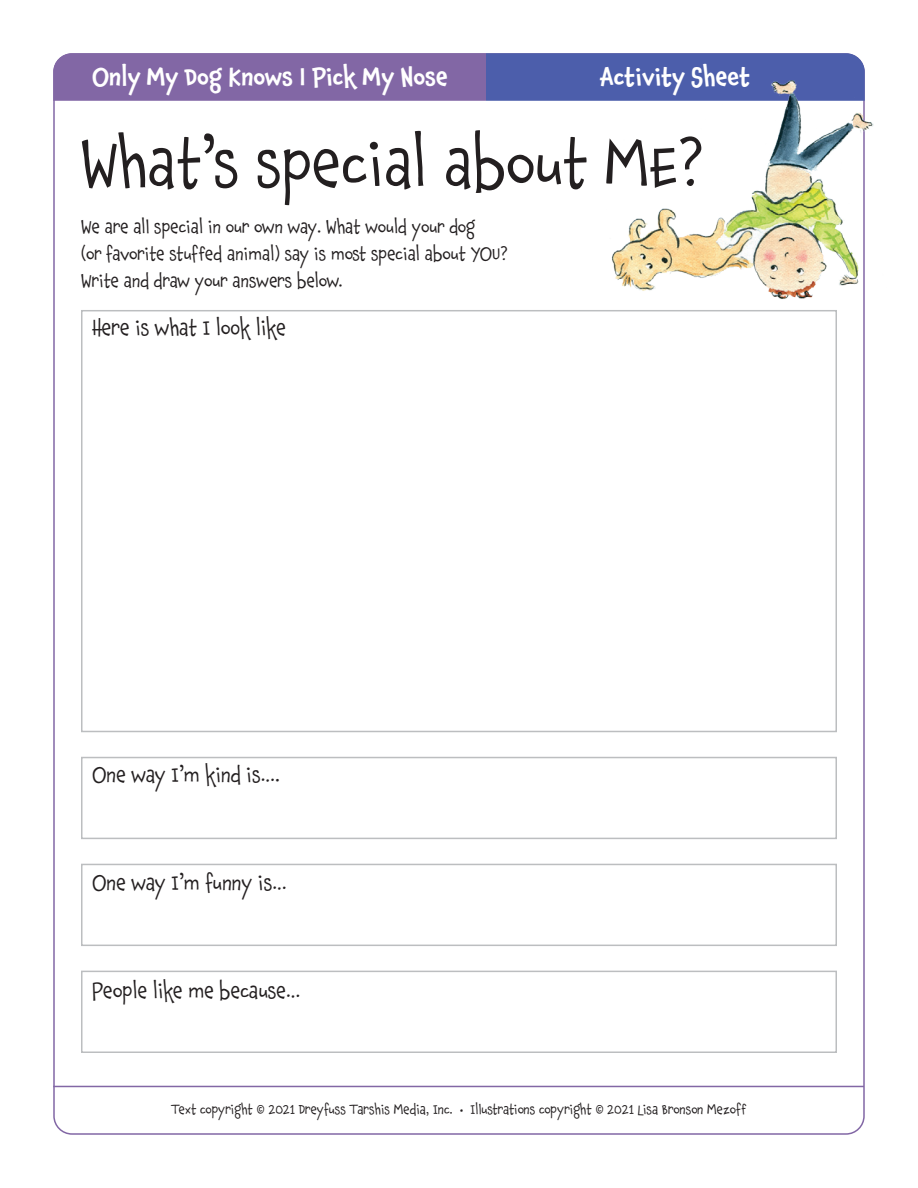
<style>
.page{position:relative;width:918px;height:1188px;background:#fff}
.page>*{position:absolute;margin:0;border:0;box-sizing:border-box;transform-origin:0 0}
.t1{font:63px "Chaloops";color:#231f20}
.t2{font:500 24px "Chaloops";color:#fff}
.t3{font:21px "Chaloops";color:#231f20}
.t4{font:18px/27px "Chaloops";color:#231f20}
.t5{font:13.5px "Chaloops";color:#231f20}
</style>
<div class="page">
<hr style="left:53px;top:1086px;width:811px;height:1px;background:#8267a5">
<svg style="left:53px;top:53px;width:812px;height:49px;background:#7468a9"></svg>
<div style="left:81px;top:310px;width:756px;height:422px;border:2px solid #bcbec0"></div>
<div style="left:81px;top:757px;width:756px;height:82px;border:2px solid #bcbec0"></div>
<div style="left:81px;top:864px;width:756px;height:82px;border:2px solid #bcbec0"></div>
<div style="left:81px;top:971px;width:756px;height:82px;border:2px solid #bcbec0"></div>
<img style="left:586px;top:71px;width:288px;height:239px">
<h2 class="t2" style="left:92px;top:57px;width:357px">Only My Dog Knows I Pick My Nose</h2>
<h2 class="t2" style="left:600px;top:57px;width:151px">Activity Sheet</h2>
<h1 class="t1" style="left:81px;top:112px;width:624px">What’s special about ME?</h1>
<p class="t4" style="left:81px;top:213px;width:428px">We are all special in our own way. What would your dog<br>(or favorite stuffed animal) say is most special about YOU?<br>Write and draw your answers below.</p>
<p class="t3" style="left:92px;top:310px;width:196px">Here is what I look like</p>
<p class="t3" style="left:92px;top:757px;width:190px">One way I’m kind is….</p>
<p class="t3" style="left:92px;top:865px;width:197px">One way I’m funny is…</p>
<p class="t3" style="left:92px;top:973px;width:211px">People like me because…</p>
<p class="t5" style="left:171px;top:1098px;width:577px">Text copyright © 2021 Dreyfuss Tarshis Media, Inc. • Illustrations copyright © 2021 Lisa Bronson Mezoff</p>
</div>
